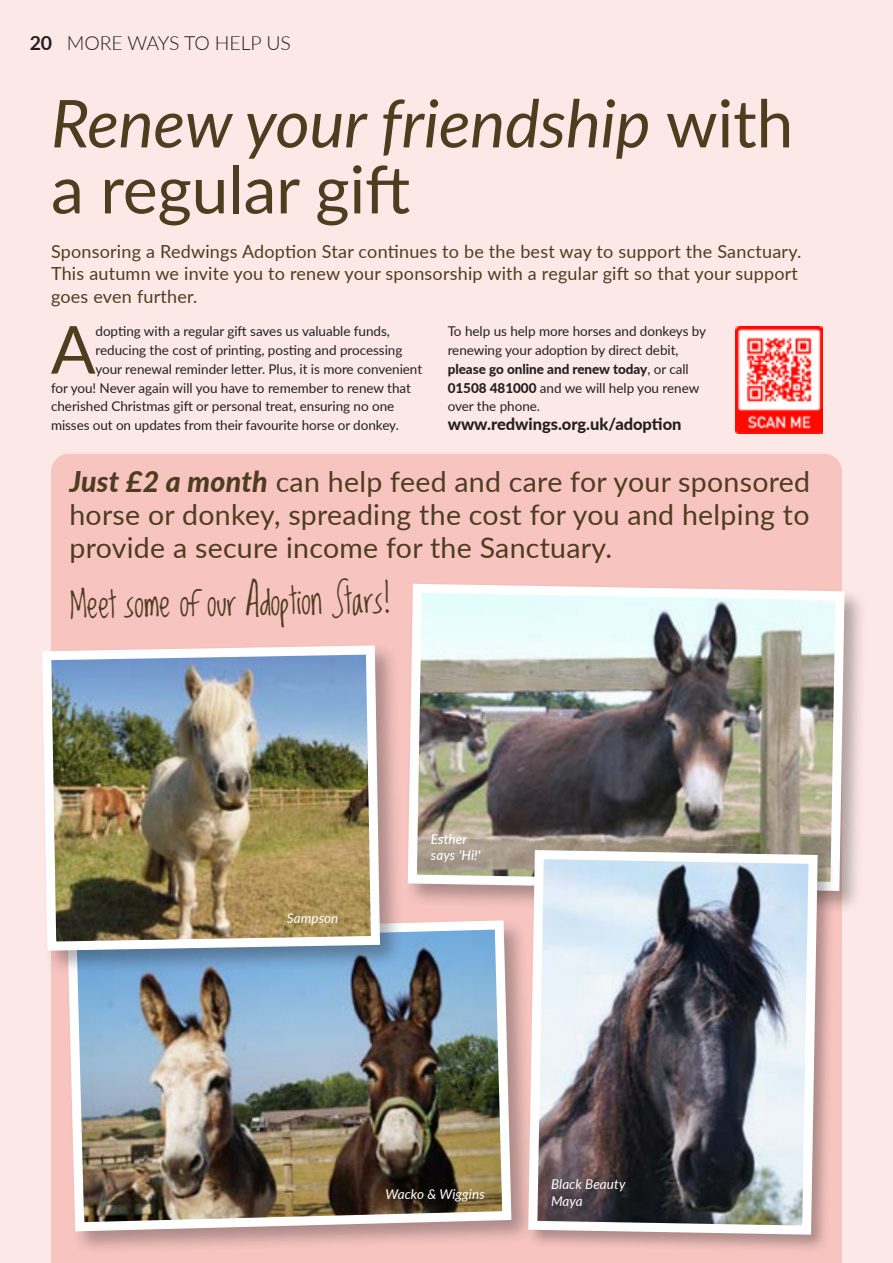
<style>
.page{position:relative;width:893px;height:1263px;background:#fce9e7}
.page>*{position:absolute;margin:0;border:0;box-sizing:border-box;transform-origin:0 0}
.t1{font:66.3px "Lato";color:#4e3d1f}
.t2{font:italic 66px/66px "Lato";letter-spacing:-.005em;color:#4e3d1f}
.t3{font:33px "Lovedbythe King";color:#4e3d1f}
.t4{font:28.5px/33px "Lato";letter-spacing:.01em;color:#4e3d1f;text-align:justify}
.t5{font:300 19.5px "Lato";letter-spacing:-.005em;color:#231f20}
.t6{font:18px/22.5px "Lato";letter-spacing:.01em;color:#4e3d1f}
.t7{font:800 16.5px "Lato";letter-spacing:-.005em;color:#231f20}
.t8{font:13.5px/18.9px "Lato";letter-spacing:-.005em;color:#231f20}
.t9{font:italic 13.5px/16.5px "Lato";letter-spacing:.005em;color:#fff}
.t10{font:italic 500 13.5px/16.5px "Lato";letter-spacing:.005em;color:#fff}
.s1{font-weight:700}
.s2{font-style:normal}
.s3{font-weight:800}
.s4{font-weight:800;font-style:italic}
</style>
<div class="page">
<div style="left:51px;top:454px;width:791px;height:809px;background:#f7c4c0"></div>
<div style="left:405px;top:581px;width:462px;height:332px;background:#231f20;opacity:.35"></div>
<img style="left:403px;top:579px;width:446px;height:316px">
<div style="left:64px;top:917px;width:471px;height:338px;background:#231f20;opacity:.35"></div>
<img style="left:63px;top:916px;width:453px;height:320px">
<div style="left:38px;top:642px;width:365px;height:332px;background:#231f20;opacity:.35"></div>
<img style="left:38px;top:641px;width:347px;height:314px">
<div style="left:526px;top:847px;width:310px;height:406px;background:#231f20;opacity:.35"></div>
<img style="left:524px;top:845px;width:298px;height:394px">
<img style="left:736px;top:326px;width:86px;height:108px">
<p class="t5" style="left:30px;top:29px;width:263px"><span class="s1">20</span> MORE WAYS TO HELP US</p>
<p class="t2" style="left:51px;top:88px;width:744px">Renew your friendship <span class="s2">with a regular gift</span></p>
<p class="t6" style="left:51px;top:239px;width:752px">Sponsoring a Redwings Adoption Star continues to be the best way to support the Sanctuary.<br>This autumn we invite you to renew your sponsorship with a regular gift so that your support goes even further.</p>
<p class="t1" style="left:51px;top:302px;width:46px">A</p>
<p class="t8" style="left:95px;top:321px;width:296px">dopting with a regular gift saves us valuable funds,</p>
<p class="t8" style="left:448px;top:321px;width:260px">To help us help more horses and donkeys by renewing your adoption by direct debit, <span class="s3">please go online and renew today</span>, or call <span class="s3">01508 481000</span> and we will help you renew over the phone.</p>
<p class="t7" style="left:448px;top:412px;width:235px">www.redwings.org.uk/adoption</p>
<p class="t4" style="left:69px;top:464px;width:742px"><span class="s4">Just £2 a month</span> can help feed and care for your sponsored horse or donkey, spreading the cost for you and helping to provide a secure income for the Sanctuary.</p>
<p class="t3" style="left:70px;top:588px;width:323px;rotate:-1deg">Meet some of our Adoption Stars!</p>
<p class="t8" style="left:95px;top:340px;width:308px">reducing the cost of printing, posting and processing</p>
<p class="t8" style="left:95px;top:359px;width:328px">your renewal reminder letter. Plus, it is more convenient</p>
<p class="t8" style="left:51px;top:378px;width:361px">for you! Never again will you have to remember to renew that</p>
<p class="t8" style="left:51px;top:396px;width:345px">cherished Christmas gift or personal treat, ensuring no one</p>
<p class="t8" style="left:51px;top:415px;width:349px">misses out on updates from their favourite horse or donkey.</p>
<p class="t9" style="left:287px;top:909px;width:53px">Sampson</p>
<p class="t10" style="left:431px;top:830px;width:51px">Esther says 'Hi!'</p>
<p class="t9" style="left:385px;top:1185px;width:101px">Wacko &amp; Wiggins</p>
<p class="t9" style="left:551px;top:1176px;width:76px">Black Beauty<br>Maya</p>
</div>
